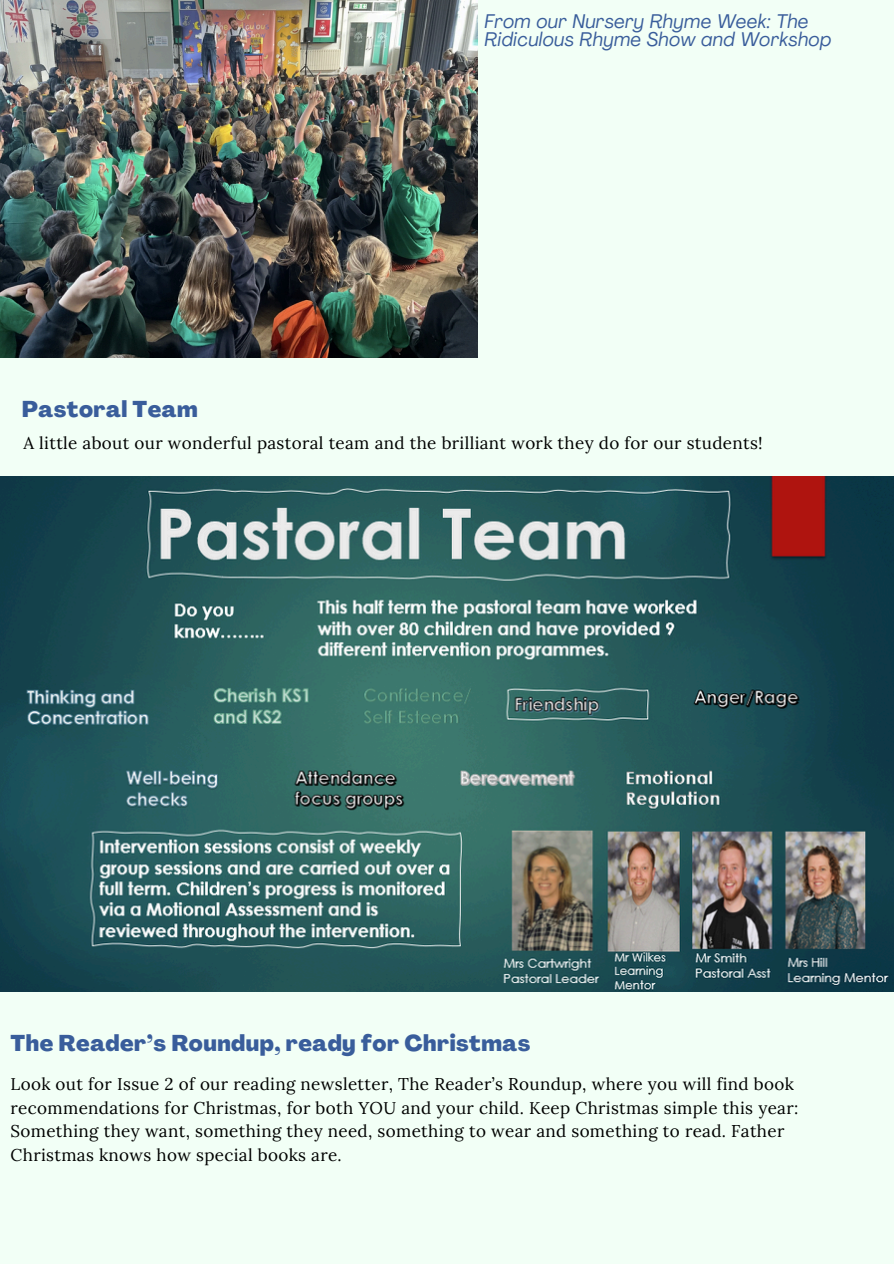
<style>
.page{position:relative;width:894px;height:1264px;background:#fff}
.page>*{position:absolute;margin:0;border:0;box-sizing:border-box;transform-origin:0 0}
.t1{font:800 22.5px "Agrandir";letter-spacing:.02em;color:#395d9b}
.t2{font:italic 19.5px/18px "Agrandir";letter-spacing:.02em;color:#395d9b}
.t3{font:16.95px/23.4px "Lora";letter-spacing:.02em;color:#000}
</style>
<div class="page">
<div style="left:0;top:0;width:893px;height:1263px;background:#f2fff6"></div>
<img style="left:0;top:476px;width:893px;height:515px">
<img style="left:0;top:0;width:477px;height:358px">
<p class="t2" style="left:484px;top:14px;width:348px">From our Nursery Rhyme Week: The<br>Ridiculous Rhyme Show and Workshop</p>
<h2 class="t1" style="left:22px;top:400px;width:177px">Pastoral Team</h2>
<h1 class="t3" style="left:23px;top:430px;width:740px">A little about our wonderful pastoral team and the brilliant work they do for our students!</h1>
<h1 class="t1" style="left:11px;top:1034px;width:521px">The Reader’s Roundup, ready for Christmas</h1>
<p class="t3" style="left:11px;top:1072px;width:789px">Look out for Issue 2 of our reading newsletter, The Reader’s Roundup, where you will find book recommendations for Christmas, for both YOU and your child. Keep Christmas simple this year:<br>Something they want, something they need, something to wear and something to read. Father Christmas knows how special books are.</p>
</div>
